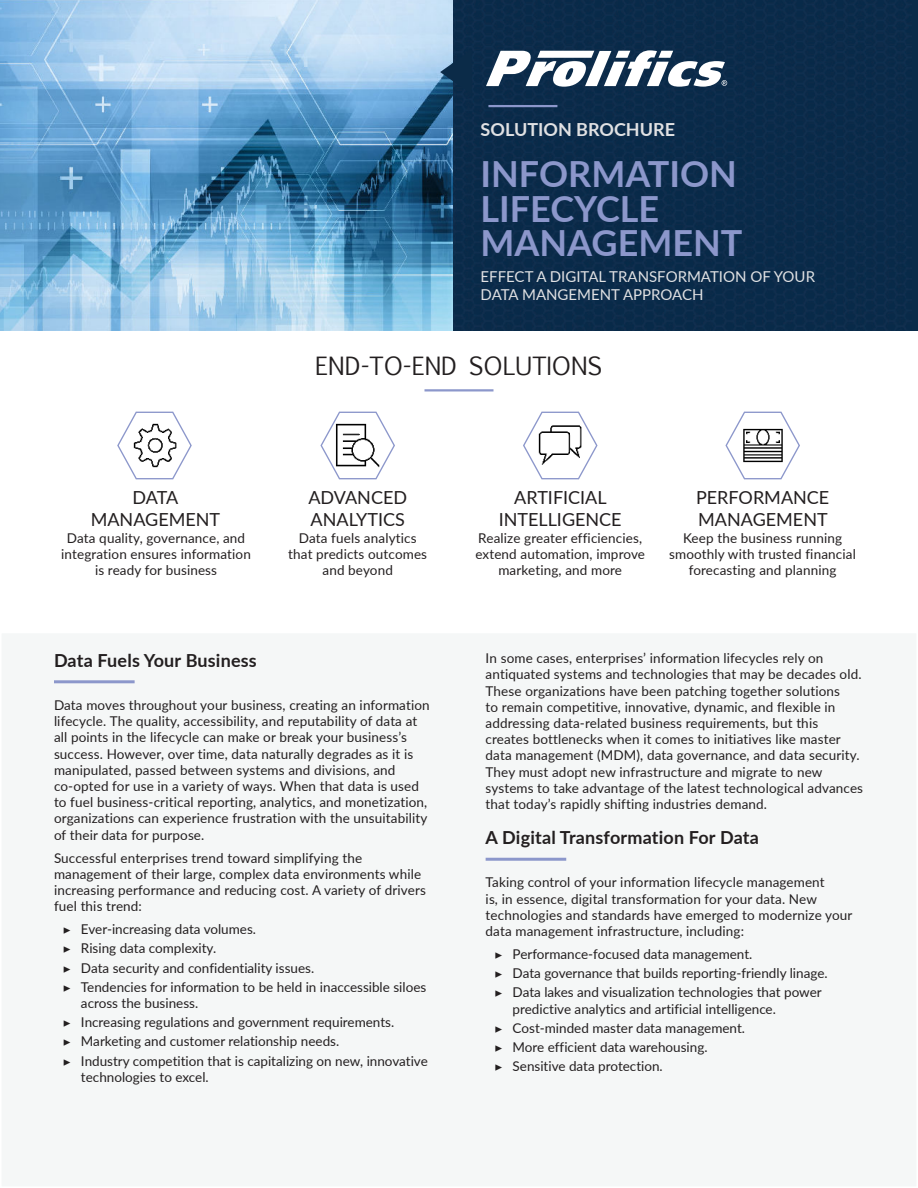
<style>
.page{position:relative;width:918px;height:1188px;background:#fff}
.page>*{position:absolute;margin:0;border:0;box-sizing:border-box;transform-origin:0 0}
.t1{font:700 36px/34.5px "Lato";color:#8c97cb}
.t2{font:24px "Euphemia UCAS";color:#231f20}
.t3{font:18px/21.6px "Lato";color:#231f20;text-align:center}
.t4{font:700 18px "Lato";letter-spacing:.01em;color:#231f20}
.t5{font:700 18px "Lato";color:#e0e1e3}
.t6{font:15px/18px "Lato";color:#e0e1e3}
.t7{font:13.5px/16.2px "Lato";letter-spacing:.01em;color:#231f20}
.s1{font-family:"Minion Pro"}
</style>
<div class="page">
<div style="left:1px;top:633px;width:916px;height:554px;background:#f5f7f7"></div>
<img style="left:0;top:0;width:453px;height:331px">
<div style="left:453px;top:0;width:459px;height:331px;background:#0b2a49"></div>
<svg style="left:440px;top:50px;width:32px;height:44px"></svg>
<svg style="left:486px;top:50px;width:241px;height:37px"></svg>
<svg style="left:117px;top:411px;width:75px;height:69px"></svg>
<svg style="left:320px;top:411px;width:75px;height:69px"></svg>
<svg style="left:523px;top:411px;width:75px;height:69px"></svg>
<svg style="left:725px;top:411px;width:75px;height:69px"></svg>
<hr style="left:54px;top:680px;width:81px;height:3px;background:#8c97cb">
<hr style="left:486px;top:858px;width:80px;height:3px;background:#8c97cb">
<hr style="left:425px;top:389px;width:69px;height:2px;background:#8c97cb">
<hr style="left:488px;top:105px;width:69px;height:2px;background:#8c97cb">
<h3 class="t5" style="left:481px;top:122px;width:196px">SOLUTION BROCHURE</h3>
<h1 class="t1" style="left:481px;top:160px;width:263px">INFORMATION<br>LIFECYCLE<br>MANAGEMENT</h1>
<p class="t6" style="left:481px;top:268px;width:336px">EFFECT A DIGITAL TRANSFORMATION OF YOUR<br>DATA MANGEMENT APPROACH</p>
<h2 class="t2" style="left:315px;top:353px;width:288px">END-TO-END SOLUTIONS</h2>
<h3 class="t3" style="left:91px;top:488px;width:131px">DATA<br>MANAGEMENT</h3>
<h3 class="t3" style="left:308px;top:488px;width:100px;text-align:left">ADVANCED<br>ANALYTICS</h3>
<h3 class="t3" style="left:499px;top:488px;width:124px">ARTIFICIAL<br>INTELLIGENCE</h3>
<h3 class="t3" style="left:696px;top:488px;width:135px;text-align:left">PERFORMANCE<br>MANAGEMENT</h3>
<p class="t7" style="left:61px;top:531px;width:191px;text-align:center">Data quality, governance, and integration ensures information is ready for business</p>
<p class="t7" style="left:288px;top:531px;width:140px;text-align:center">Data fuels analytics that predicts outcomes and beyond</p>
<p class="t7" style="left:475px;top:531px;width:171px;text-align:center">Realize greater efficiencies, extend automation, improve marketing, and more</p>
<p class="t7" style="left:669px;top:531px;width:188px;text-align:center">Keep the business running smoothly with trusted financial forecasting and planning</p>
<h3 class="t4" style="left:54px;top:653px;width:204px">Data Fuels Your Business</h3>
<p class="t7" style="left:54px;top:698px;width:377px">Data moves throughout your business, creating an information lifecycle. The quality, accessibility, and reputability of data at all points in the lifecycle can make or break your business’s success. However, over time, data naturally degrades as it is manipulated, passed between systems and divisions, and co-opted for use in a variety of ways. When that data is used to fuel business-critical reporting, analytics, and monetization, organizations can experience frustration with the unsuitability of their data for purpose.</p>
<p class="t7" style="left:54px;top:850px;width:373px">Successful enterprises trend toward simplifying the management of their large, complex data environments while increasing performance and reducing cost. A variety of drivers fuel this trend:</p>
<p class="t7" style="left:63px;top:921px;width:365px;line-height:19.2px"><span class="s1">▶</span> Ever-increasing data volumes.<br><span class="s1">▶</span> Rising data complexity.<br><span class="s1">▶</span> Data security and confidentiality issues.<br><span class="s1">▶</span> Tendencies for information to be held in inaccessible siloes</p>
<p class="t7" style="left:63px;top:994px;width:366px;line-height:19.2px;text-indent:18px">across the business.<br><span class="s1">▶</span> Increasing regulations and government requirements.<br><span class="s1">▶</span> Marketing and customer relationship needs.<br><span class="s1">▶</span> Industry competition that is capitalizing on new, innovative</p>
<p class="t7" style="left:81px;top:1070px;width:129px">technologies to excel.</p>
<p class="t7" style="left:486px;top:651px;width:379px">In some cases, enterprises’ information lifecycles rely on antiquated systems and technologies that may be decades old.<br>These organizations have been patching together solutions<br>to remain competitive, innovative, dynamic, and flexible in addressing data-related business requirements, but this creates bottlenecks when it comes to initiatives like master data management (MDM), data governance, and data security.<br>They must adopt new infrastructure and migrate to new systems to take advantage of the latest technological advances that today’s rapidly shifting industries demand.</p>
<h3 class="t4" style="left:486px;top:831px;width:275px">A Digital Transformation For Data</h3>
<p class="t7" style="left:486px;top:875px;width:368px">Taking control of your information lifecycle management<br>is, in essence, digital transformation for your data. New technologies and standards have emerged to modernize your data management infrastructure, including:</p>
<p class="t7" style="left:495px;top:945px;width:335px;line-height:19.2px"><span class="s1">▶</span> Performance-focused data management.<br><span class="s1">▶</span> Data governance that builds reporting-friendly linage. <span class="s1">▶</span> Data lakes and visualization technologies that power</p>
<p class="t7" style="left:495px;top:1000px;width:283px;line-height:19.2px;text-indent:18px">predictive analytics and artificial intelligence. <span class="s1">▶</span> Cost-minded master data management.<br><span class="s1">▶</span> More efficient data warehousing.<br><span class="s1">▶</span> Sensitive data protection.</p>
</div>
